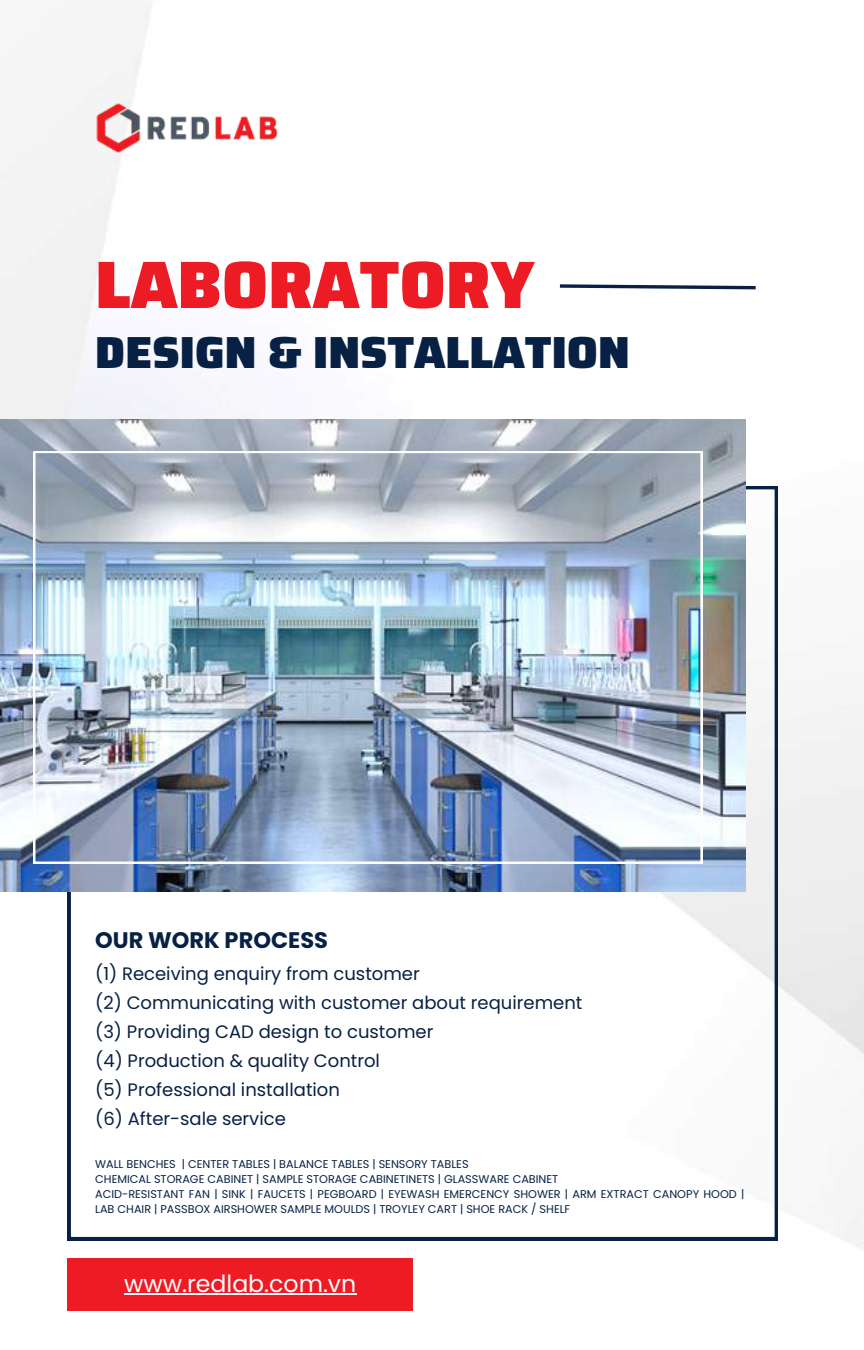
<style>
.page{position:relative;width:864px;height:1350px;background:#fff}
.page>*{position:absolute;margin:0;border:0;box-sizing:border-box;transform-origin:0 0}
.t1{font:900 67.05px "Saira";color:#ed1c24}
.t2{font:900 45px "Saira";color:#072144}
.t3{font:23.62px "Poppins";color:#fdfdfd}
.t4{font:700 22.5px "Poppins";color:#072144}
.t5{font:18px/29px "Poppins";color:#072144}
.t6{font:11.25px/15.1px "Poppins";color:#072144}
</style>
<div class="page">
<img style="left:0;top:4px;width:864px;height:1307px">
<svg style="left:557px;top:283px;width:202px;height:8px"></svg>
<svg style="left:68px;top:486px;width:710px;height:754px"></svg>
<div style="left:68px;top:1258px;width:345px;height:52px;background:#ed1c24"></div>
<hr style="left:124px;top:1293px;width:232px;height:2px;background:#fdfdfd">
<img style="left:0;top:419px;width:745px;height:473px">
<img style="left:34px;top:451px;width:668px;height:412px">
<img style="left:86px;top:97px;width:206px;height:61px">
<h1 class="t1" style="left:95px;top:232px;width:441px">LABORATORY</h1>
<h2 class="t2" style="left:95px;top:316px;width:536px">DESIGN &amp; INSTALLATION</h2>
<h3 class="t4" style="left:95px;top:924px;width:234px">OUR WORK PROCESS</h3>
<h3 class="t5" style="left:95px;top:959px;width:489px">(1) Receiving enquiry from customer<br>(2) Communicating with customer about requirement (3) Providing CAD design to customer<br>(4) Production &amp; quality Control<br>(5) Professional installation<br>(6) After-sale service</h3>
<p class="t6" style="left:95px;top:1157px;width:651px">WALL BENCHES | CENTER TABLES | BALANCE TABLES | SENSORY TABLES<br>CHEMICAL STORAGE CABINET | SAMPLE STORAGE CABINETINETS | GLASSWARE CABINET<br>ACID-RESISTANT FAN | SINK | FAUCETS | PEGBOARD | EYEWASH EMERCENCY SHOWER | ARM EXTRACT CANOPY HOOD | LAB CHAIR | PASSBOX AIRSHOWER SAMPLE MOULDS | TROYLEY CART | SHOE RACK / SHELF</p>
<h3 class="t3" style="left:124px;top:1267px;width:234px">www.redlab.com.vn</h3>
</div>
